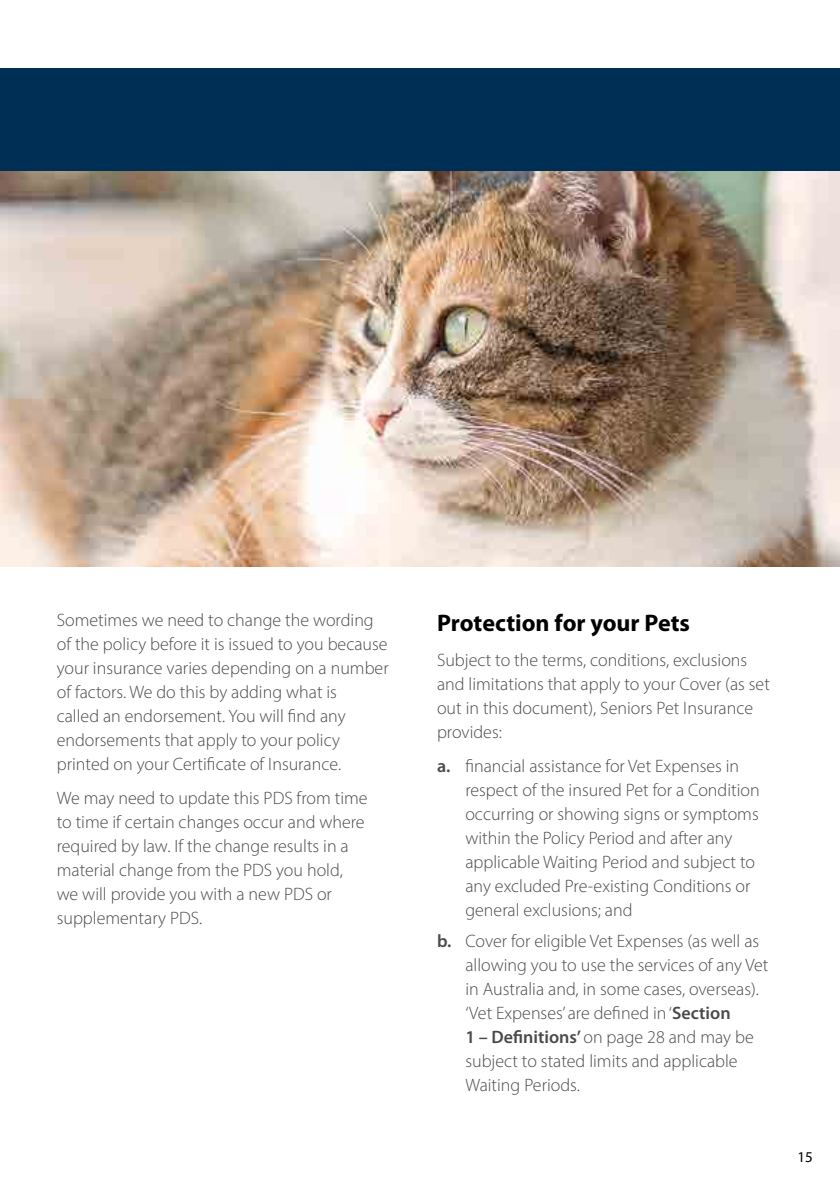
<style>
.page{position:relative;width:840px;height:1191px;background:#fff}
.page>*{position:absolute;margin:0;border:0;box-sizing:border-box;transform-origin:0 0}
.t1{font:700 24px "Myriad Pro";color:#000}
.t2{font:300 18px/24px "Myriad Pro";color:#4a4a4b}
.t3{font:15px "Myriad Pro";color:#000}
.s1{font-weight:600}
</style>
<div class="page">
<img style="left:0;top:170px;width:839px;height:396px">
<div style="left:0;top:68px;width:839px;height:102px;background:#002f56"></div>
<p class="t2" style="left:57px;top:608px;width:333px">Sometimes we need to change the wording of the policy before it is issued to you because your insurance varies depending on a number of factors. We do this by adding what is<br>called an endorsement. You will find any endorsements that apply to your policy printed on your Certificate of Insurance.</p>
<p class="t2" style="left:57px;top:786px;width:312px">We may need to update this PDS from time to time if certain changes occur and where required by law. If the change results in a material change from the PDS you hold, we will provide you with a new PDS or supplementary PDS.</p>
<h1 class="t1" style="left:437px;top:607px;width:254px">Protection for your Pets</h1>
<p class="t2" style="left:437px;top:647px;width:334px">Subject to the terms, conditions, exclusions and limitations that apply to your Cover (as set out in this document), Seniors Pet Insurance provides:</p>
<p class="t2" style="left:465px;top:753px;width:295px;text-indent:-28px"><span class="s1">a.</span> financial assistance for Vet Expenses in respect of the insured Pet for a Condition occurring or showing signs or symptoms within the Policy Period and after any applicable Waiting Period and subject to any excluded Pre-existing Conditions or general exclusions; and</p>
<p class="t2" style="left:465px;top:928px;width:304px;text-indent:-28px"><span class="s1">b.</span> Cover for eligible Vet Expenses (as well as allowing you to use the services of any Vet in Australia and, in some cases, overseas). ‘Vet Expenses’ are defined in ‘<span class="s1">Section<br>1 – Definitions’</span> on page 28 and may be subject to stated limits and applicable Waiting Periods.</p>
<p class="t3" style="left:797px;top:1148px;width:17px">15</p>
</div>
